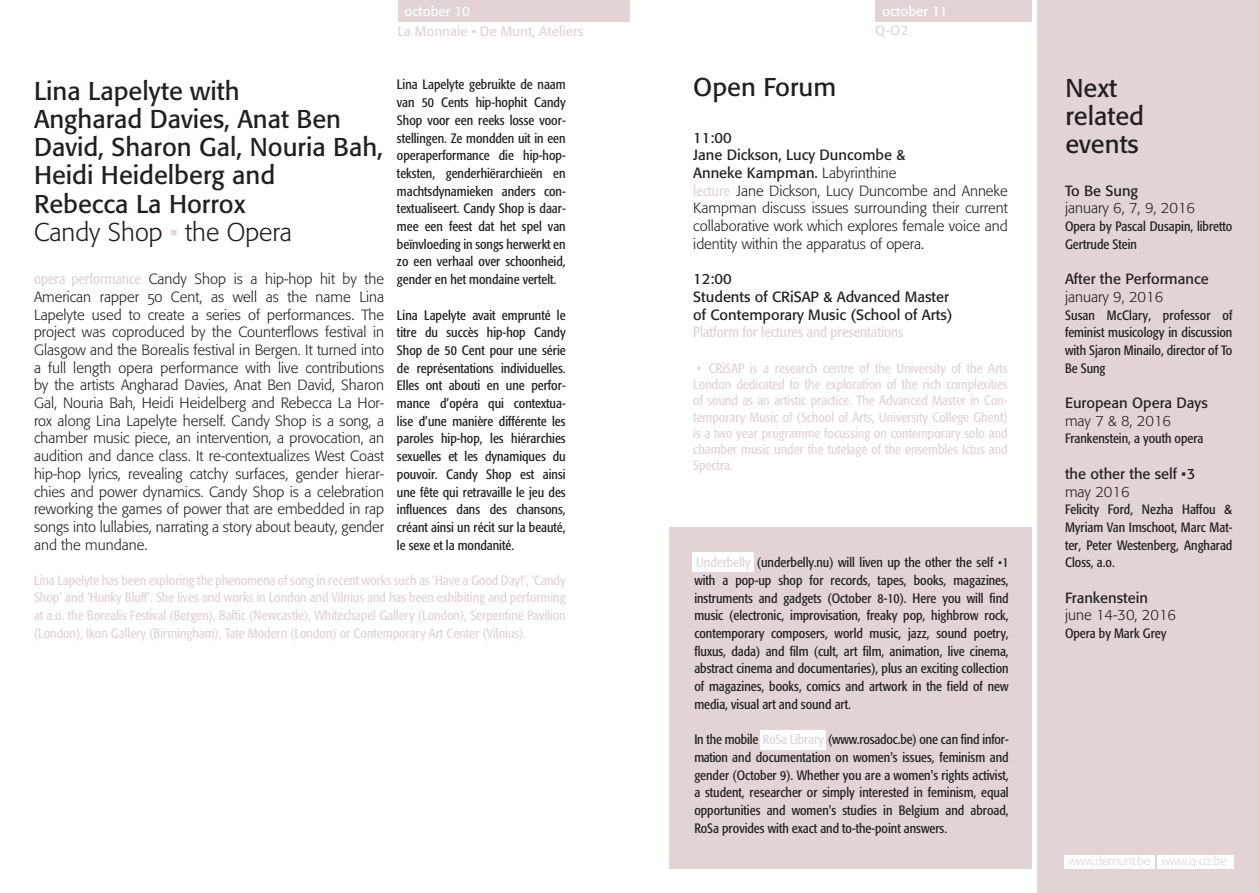
<style>
.page{position:relative;width:1259px;height:893px;background:#fff}
.page>*{position:absolute;margin:0;border:0;box-sizing:border-box;transform-origin:0 0}
.naam_kunstenaar{font:25.5px/28.2px "Formata";color:#231f20}
.titel_werk{font:300 25.5px "Formata";color:#231f20}
.BODY-eng{font:300 14.7px/17.7px "Formata";color:#231f20;text-align:justify}
.BODY-eng-2{font:14.7px "Formata";color:#231f20}
.BODY-eng-3{font:condensed 14.7px "Formata";color:#e2d4d5}
.Frans{font:condensed 13.5px/17.7px "Formata";color:#231f20;text-align:justify}
.biografie_eng{font:condensed 13.5px/16.2px "Formata";color:#e2d4d5;text-align:justify}
.NEDERLANDS{font:condensed 13.5px/17.7px "Formata";color:#231f20;text-align:justify}
.BODY-eng-4{font:condensed 13.5px/17.7px "Formata";color:#231f20;text-align:justify}
.t1{font:13.5px "Formata";color:#e2d4d5}
.t2{font:13.5px "Formata";color:#fff}
.t3{font:300 12px "Formata";color:#e2d4d5}
.s1{color:#e2d4d5}
.s2{font-weight:400;font-stretch:condensed;color:#e2d4d5}
.s3{font-weight:300}
.s4{font-weight:300;font-stretch:normal;font-size:14.25px}
</style>
<div class="page">
<div style="left:670px;top:527px;width:362px;height:342px;background:#e2d4d5"></div>
<div style="left:1037px;top:0;width:222px;height:893px;background:#e2d4d5"></div>
<div style="left:397px;top:0;width:232px;height:21px;background:#e2d4d5"></div>
<div style="left:875px;top:0;width:157px;height:21px;background:#e2d4d5"></div>
<div style="left:692px;top:553px;width:61px;height:19px;background:#fff"></div>
<div style="left:760px;top:730px;width:65px;height:20px;background:#fff"></div>
<div style="left:1064px;top:855px;width:90px;height:14px;background:#fff"></div>
<div style="left:1157px;top:855px;width:76px;height:14px;background:#fff"></div>
<p class="t2" style="left:404px;top:3px;width:67px">october 10</p>
<p class="t1" style="left:397px;top:23px;width:187px">La Monnaie • De Munt, Ateliers</p>
<p class="NEDERLANDS" style="left:397px;top:76px;width:170px">Lina Lapelyte gebruikte de naam van 50 Cents hip-hophit Candy Shop voor een reeks losse voor&shy;stellingen. Ze mondden uit in een operaperformance die hip-hop&shy;teksten, genderhiërarchieën en machtsdynamieken anders con&shy;textualiseert. Candy Shop is daar&shy;mee een feest dat het spel van beïnvloeding in songs herwerkt en zo een verhaal over schoonheid, gender en het mondaine vertelt.</p>
<p class="Frans" style="left:397px;top:306px;width:170px">Lina Lapelyte avait emprunté le titre du succès hip-hop Candy Shop de 50 Cent pour une série de représentations individuelles.<br>Elles ont abouti en une perfor&shy;mance d’opéra qui contextua&shy;lise d’une manière différente les paroles hip-hop, les hiérarchies sexuelles et les dynamiques du pouvoir. Candy Shop est ainsi une fête qui retravaille le jeu des influences dans des chansons, créant ainsi un récit sur la beauté, le sexe et la mondanité.</p>
<p class="biografie_eng" style="left:34px;top:571px;width:533px;line-height:17.7px">Lina Lapelyte has been exploring the phenomena of song in recent works such as ‘Have a Good Day!’, ‘Candy Shop’ and ‘Hunky Bluff’. She lives and works in London and Vilnius and has been exhibiting and performing at a.o. the Borealis Festival (Bergen), Baltic (Newcastle), Whitechapel Gallery (London), Serpentine Pavilion (London), Ikon Gallery (Birmingham), Tate Modern (London) or Contemporary Art Center (Vilnius).</p>
<p class="naam_kunstenaar" style="left:34px;top:76px;width:207px">Lina Lapelyte with</p>
<p class="naam_kunstenaar" style="left:34px;top:105px;width:350px">Angharad Davies, Anat Ben<br>David, Sharon Gal, Nouria Bah,<br>Heidi Heidelberg and</p>
<p class="naam_kunstenaar" style="left:34px;top:189px;width:213px">Rebecca La Horrox</p>
<p class="titel_werk" style="left:34px;top:217px;width:260px">Candy Shop <span class="s1">•</span> the Opera</p>
<p class="BODY-eng" style="left:34px;top:270px;width:352px"><span class="s2">opera performance</span> Candy Shop is a hip-hop hit by the American rapper 50 Cent, as well as the name Lina Lapelyte used to create a series of performances. The project was coproduced by the Counterflows festival in Glasgow and the Borealis festival in Bergen. It turned into a full length opera performance with live contributions by the artists Angharad Davies, Anat Ben David, Sharon Gal, Nouria Bah, Heidi Heidelberg and Rebecca La Hor&shy;rox along Lina Lapelyte herself. Candy Shop is a song, a chamber music piece, an intervention, a provocation, an audition and dance class. It re-contextualizes West Coast hip-hop lyrics, revealing catchy surfaces, gender hierar&shy;chies and power dynamics. Candy Shop is a celebration reworking the games of power that are embedded in rap songs into lullabies, narrating a story about beauty, gender and the mundane.</p>
<p class="t2" style="left:882px;top:3px;width:67px">october 11</p>
<p class="t1" style="left:875px;top:22px;width:35px">Q-O2</p>
<p class="naam_kunstenaar" style="left:693px;top:73px;width:144px">Open Forum</p>
<p class="BODY-eng-2" style="left:693px;top:128px;width:40px">11:00</p>
<p class="BODY-eng-2" style="left:693px;top:146px;width:214px">Jane Dickson, Lucy Duncombe &amp;</p>
<p class="BODY-eng-2" style="left:693px;top:164px;width:205px">Anneke Kampman. <span class="s3">Labyrinthine</span></p>
<p class="BODY-eng" style="left:693px;top:182px;width:316px"><span class="s2">lecture</span> Jane Dickson, Lucy Duncombe and Anneke Kampman discuss issues surrounding their current collaborative work which explores female voice and identity within the apparatus of opera.</p>
<p class="BODY-eng-2" style="left:693px;top:270px;width:40px">12:00</p>
<p class="BODY-eng-2" style="left:693px;top:288px;width:257px">Students of CRiSAP &amp; Advanced Master</p>
<p class="BODY-eng-2" style="left:693px;top:305px;width:261px">of Contemporary Music (School of Arts)</p>
<p class="BODY-eng-3" style="left:693px;top:323px;width:212px">Platform for lectures and presentations</p>
<p class="biografie_eng" style="left:693px;top:360px;width:316px"><span class="s4">•</span> CRiSAP is a research centre of the University of the Arts London dedicated to the exploration of the rich complexities of sound as an artistic practice. The Advanced Master in Con&shy;temporary Music of (School of Arts, University College Ghent) is a two year programme focussing on contemporary solo and chamber music under the tutelage of the ensembles Ictus and Spectra.</p>
<p class="Frans" style="left:694px;top:553px;width:316px"><span class="s1">Underbelly</span> (underbelly.nu) will liven up the other the self •1 with a pop-up shop for records, tapes, books, magazines, instruments and gadgets (October 8-10). Here you will find music (electronic, improvisation, freaky pop, highbrow rock, contemporary composers, world music, jazz, sound poetry, fluxus, dada) and film (cult, art film, animation, live cinema, abstract cinema and documentaries), plus an exciting collection of magazines, books, comics and artwork in the field of new media, visual art and sound art.</p>
<p class="Frans" style="left:694px;top:730px;width:316px">In the mobile <span class="s1">RoSa Library</span> (www.rosadoc.be) one can find infor&shy;mation and documentation on women's issues, feminism and gender (October 9). Whether you are a women's rights activist, a student, researcher or simply interested in feminism, equal opportunities and women's studies in Belgium and abroad, RoSa provides with exact and to-the-point answers.</p>
<p class="naam_kunstenaar" style="left:1065px;top:74px;width:53px">Next</p>
<p class="naam_kunstenaar" style="left:1065px;top:102px;width:80px">related</p>
<p class="naam_kunstenaar" style="left:1065px;top:130px;width:75px">events</p>
<p class="BODY-eng-2" style="left:1065px;top:181px;width:75px">To Be Sung</p>
<p class="BODY-eng" style="left:1065px;top:199px;width:132px">january 6, 7, 9, 2016</p>
<p class="BODY-eng-4" style="left:1065px;top:217px;width:169px">Opera by Pascal Dusapin, libretto<br>Gertrude Stein</p>
<p class="BODY-eng-2" style="left:1065px;top:270px;width:145px">After the Performance</p>
<p class="BODY-eng" style="left:1065px;top:288px;width:100px">january 9, 2016</p>
<p class="BODY-eng-4" style="left:1065px;top:306px;width:169px">Susan McClary, professor of feminist musicology in discussion with Sjaron Minailo, director of To Be Sung</p>
<p class="BODY-eng-2" style="left:1065px;top:394px;width:144px">European Opera Days</p>
<p class="BODY-eng" style="left:1065px;top:412px;width:108px">may 7 &amp; 8, 2016</p>
<p class="BODY-eng-4" style="left:1065px;top:430px;width:140px">Frankenstein, a youth opera</p>
<p class="BODY-eng-2" style="left:1065px;top:465px;width:132px">the other the self •3</p>
<p class="BODY-eng" style="left:1065px;top:483px;width:66px">may 2016</p>
<p class="BODY-eng-4" style="left:1065px;top:500px;width:169px">Felicity Ford, Nezha Haffou &amp; Myriam Van Imschoot, Marc Mat&shy;ter, Peter Westenberg, Angharad Closs, a.o.</p>
<p class="BODY-eng-2" style="left:1065px;top:589px;width:84px">Frankenstein</p>
<p class="BODY-eng" style="left:1065px;top:607px;width:113px">june 14-30, 2016</p>
<p class="BODY-eng-4" style="left:1065px;top:624px;width:103px">Opera by Mark Grey</p>
<p class="t3" style="left:1068px;top:854px;width:84px">www.demunt.be</p>
<p class="t3" style="left:1161px;top:854px;width:67px">www.q-o2.be</p>
</div>
